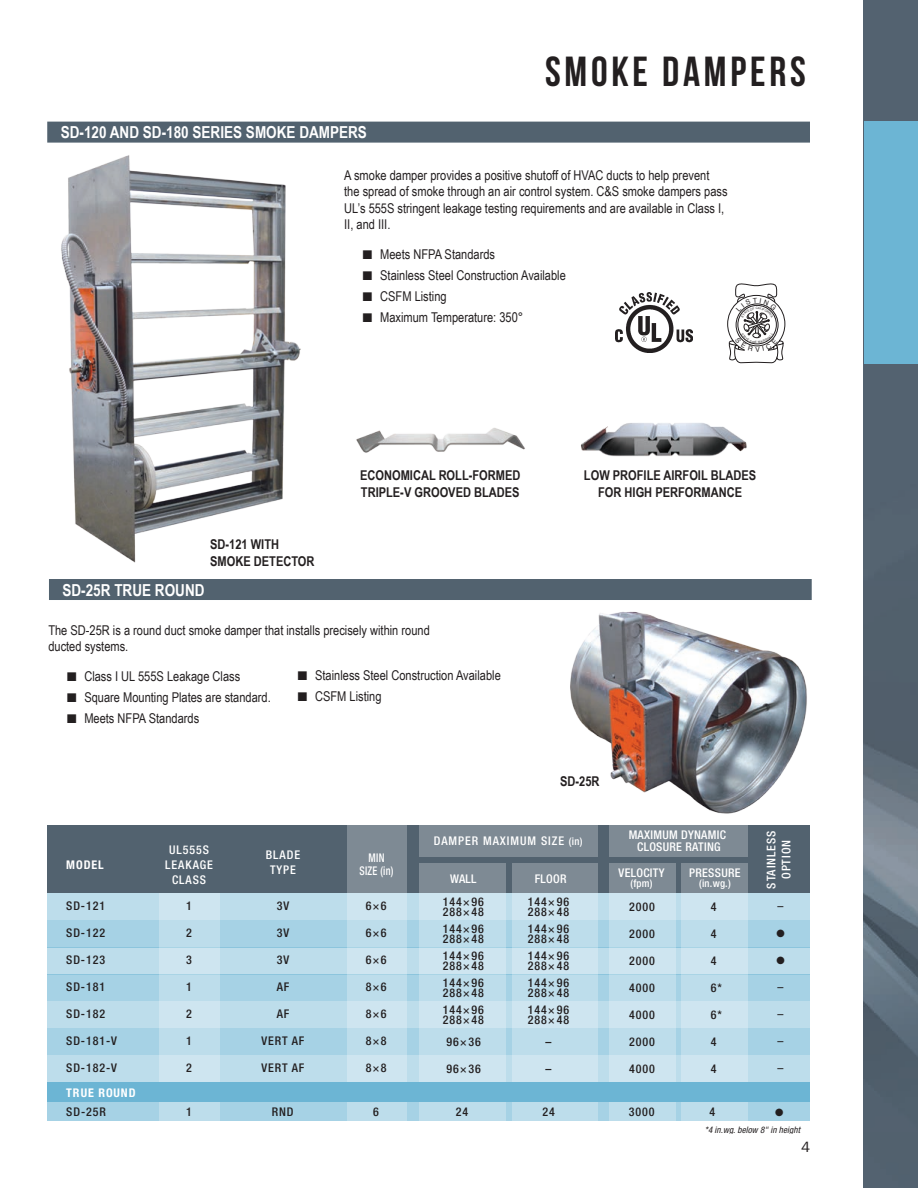
<style>
.page{position:relative;width:918px;height:1188px;background:#fff}
.page>*{position:absolute;margin:0;border:0;box-sizing:border-box;transform-origin:0 0}
.page_header{font:700 42px "Bebas Neue";letter-spacing:.09em;color:#231f20}
.product_header{font:700 16.5px "Arial Narrow";color:#fff}
.t1{font:15px "ITC Franklin Gothic Std";color:#231f20}
.Copy{font:13.5px/16.5px "Arial Narrow";color:#231f20}
.product-title{font:700 13.5px/16.5px "Arial Narrow";color:#231f20}
.Copy-2{font:700 13.5px "Arial Narrow";color:#231f20}
.t2{font:500 condensed 12px/10.5px "Helvetica Neue LT Std";letter-spacing:.075em;color:#231f20}
.t3{font:500 condensed 12px/15px "Helvetica Neue LT Std";letter-spacing:.08em;color:#fff;text-align:center}
.t4{font:500 condensed 12px/12px "Helvetica Neue LT Std";letter-spacing:.025em;color:#fff;text-align:center}
.t5{font:700 condensed 12px/19.5px "Helvetica Neue LT Std";letter-spacing:.075em;color:#fff}
.t6{font:500 condensed 12px/13.5px "Helvetica Neue LT Std";letter-spacing:.025em;color:#fff;text-align:center;scale:.85 1}
.t7{font:12px "Helvetica Neue LT Std";color:#231f20}
.t8{font:500 condensed 10.5px "Helvetica Neue LT Std";letter-spacing:.025em;color:#fff}
.t9{font:10.5px "Zapf Dingbats ITC";color:#231f20}
.t10{font:italic condensed 9px "Helvetica Neue LT Std";letter-spacing:.01em;color:#231f20}
.s1{font-weight:500;color:#231f20}
.s2{font-size:10.5px}
</style>
<div class="page">
<img style="left:864px;top:0;width:54px;height:1188px">
<div style="left:864px;top:122px;width:54px;height:242px;background:#6cb5d4"></div>
<div style="left:47px;top:122px;width:763px;height:21px;background:#52626f"></div>
<div style="left:49px;top:579px;width:763px;height:21px;background:#52626f"></div>
<div style="left:48px;top:826px;width:762px;height:67px;background:#52626f"></div>
<div style="left:48px;top:893px;width:762px;height:27px;background:#bdddeb"></div>
<div style="left:48px;top:920px;width:762px;height:27px;background:#a6d2e5"></div>
<div style="left:48px;top:947px;width:762px;height:27px;background:#bdddeb"></div>
<div style="left:48px;top:974px;width:762px;height:27px;background:#a6d2e5"></div>
<div style="left:48px;top:1001px;width:762px;height:27px;background:#bdddeb"></div>
<div style="left:48px;top:1055px;width:762px;height:27px;background:#bdddeb"></div>
<div style="left:48px;top:1028px;width:762px;height:27px;background:#a6d2e5"></div>
<div style="left:48px;top:1102px;width:762px;height:19px;background:#a6d2e5"></div>
<svg style="left:419px;top:863px;width:87px;height:258px;background:#bcd6e2"></svg>
<svg style="left:512px;top:863px;width:86px;height:258px;background:#bcd6e2"></svg>
<div style="left:159px;top:893px;width:61px;height:228px;background:linear-gradient(to right,#c6e1ee,#c6e1ee)"></div>
<div style="left:610px;top:826px;width:138px;height:31px;background:#7e8a94"></div>
<svg style="left:610px;top:863px;width:66px;height:258px;background:#bcd6e2"></svg>
<svg style="left:682px;top:863px;width:66px;height:258px;background:#bcd6e2"></svg>
<svg style="left:347px;top:826px;width:59px;height:295px;background:#b4cbd7"></svg>
<div style="left:419px;top:826px;width:179px;height:31px;background:#7e8a94"></div>
<div style="left:48px;top:1082px;width:762px;height:20px;background:#6cb5d4"></div>
<img style="left:356px;top:428px;width:169px;height:25px">
<img style="left:581px;top:423px;width:166px;height:34px">
<img style="left:615px;top:293px;width:77px;height:59px">
<img style="left:47px;top:142px;width:266px;height:421px">
<img style="left:570px;top:611px;width:237px;height:203px">
<svg style="left:727px;top:284px;width:58px;height:80px"></svg>
<p class="product_header" style="left:61px;top:120px;width:308px">SD-120 AND SD-180 SERIES SMOKE DAMPERS</p>
<p class="page_header" style="left:545px;top:48px;width:262px">SMOKE DAMPERS</p>
<p class="Copy" style="left:344px;top:166px;width:385px">A smoke damper provides a positive shutoff of HVAC ducts to help prevent the spread of smoke through an air control system. C&amp;S smoke dampers pass UL’s 555S stringent leakage testing requirements and are available in Class I, II, and III.</p>
<p class="Copy" style="left:380px;top:246px;width:116px">Meets NFPA Standards</p>
<p class="Copy" style="left:380px;top:267px;width:187px">Stainless Steel Construction Available</p>
<p class="Copy" style="left:380px;top:288px;width:68px">CSFM Listing</p>
<p class="Copy" style="left:380px;top:309px;width:145px">Maximum Temperature: 350°</p>
<p class="product-title" style="left:210px;top:535px;width:106px">SD-121 WITH<br>SMOKE DETECTOR</p>
<p class="product_header" style="left:62px;top:577px;width:144px">SD-25R TRUE ROUND</p>
<p class="Copy-2" style="left:360px;top:465px;width:162px">ECONOMICAL ROLL-FORMED</p>
<p class="Copy-2" style="left:361px;top:482px;width:160px">TRIPLE-V GROOVED BLADES</p>
<p class="Copy" style="left:48px;top:621px;width:383px">The SD-25R is a round duct smoke damper that installs precisely within round ducted systems.</p>
<p class="Copy" style="left:84px;top:667px;width:157px">Class I UL 555S Leakage Class</p>
<p class="Copy" style="left:84px;top:688px;width:188px">Square Mounting Plates are standard.</p>
<p class="Copy" style="left:84px;top:709px;width:116px">Meets NFPA Standards</p>
<p class="Copy" style="left:315px;top:667px;width:187px">Stainless Steel Construction Available</p>
<p class="Copy" style="left:315px;top:688px;width:68px">CSFM Listing</p>
<p class="product-title" style="left:584px;top:467px;width:174px">LOW PROFILE AIRFOIL BLADES</p>
<p class="product-title" style="left:598px;top:483px;width:145px">FOR HIGH PERFORMANCE</p>
<p class="t5" style="left:66px;top:855px;width:39px">MODEL</p>
<p class="t2" style="left:66px;top:901px;width:40px">SD-121</p>
<p class="t2" style="left:66px;top:928px;width:40px">SD-122</p>
<p class="t2" style="left:66px;top:955px;width:40px">SD-123</p>
<p class="t2" style="left:66px;top:982px;width:40px">SD-181</p>
<p class="t2" style="left:66px;top:1009px;width:40px">SD-182</p>
<p class="t2" style="left:66px;top:1036px;width:52px">SD-181-V</p>
<p class="t2" style="left:66px;top:1063px;width:52px">SD-182-V</p>
<p class="t5" style="left:66px;top:1083px;width:71px">TRUE ROUND<br><span class="s1">SD-25R</span></p>
<p class="t3" style="left:165px;top:842px;width:49px">UL555S<br>LEAKAGE<br>CLASS</p>
<p class="t2" style="left:186px;top:901px;width:7px">1</p>
<p class="t2" style="left:186px;top:928px;width:7px">2</p>
<p class="t2" style="left:186px;top:955px;width:7px">3</p>
<p class="t2" style="left:186px;top:982px;width:7px">1</p>
<p class="t2" style="left:186px;top:1009px;width:7px">2</p>
<p class="t2" style="left:186px;top:1036px;width:7px">1</p>
<p class="t2" style="left:186px;top:1063px;width:7px">2</p>
<p class="t3" style="left:266px;top:847px;width:36px">BLADE<br>TYPE</p>
<p class="t2" style="left:277px;top:901px;width:14px">3V</p>
<p class="t2" style="left:277px;top:928px;width:14px">3V</p>
<p class="t2" style="left:277px;top:955px;width:14px">3V</p>
<p class="t2" style="left:277px;top:982px;width:14px">AF</p>
<p class="t2" style="left:277px;top:1009px;width:14px">AF</p>
<p class="t2" style="left:262px;top:1036px;width:44px">VERT AF</p>
<p class="t2" style="left:262px;top:1063px;width:44px">VERT AF</p>
<p class="t6" style="left:359px;top:851px;width:42px">MIN<br>SIZE (in)</p>
<p class="t2" style="left:366px;top:901px;width:23px">6×6</p>
<p class="t2" style="left:366px;top:928px;width:23px">6×6</p>
<p class="t2" style="left:366px;top:955px;width:23px">6×6</p>
<p class="t2" style="left:366px;top:982px;width:23px">8×6</p>
<p class="t2" style="left:366px;top:1009px;width:23px">8×6</p>
<p class="t2" style="left:366px;top:1036px;width:23px">8×8</p>
<p class="t2" style="left:366px;top:1063px;width:23px">8×8</p>
<p class="product-title" style="left:560px;top:772px;width:41px">SD-25R</p>
<p class="t3" style="left:434px;top:833px;width:150px">DAMPER MAXIMUM SIZE <span class="s2">(in)</span></p>
<p class="t4" style="left:450px;top:872px;width:28px">WALL</p>
<p class="t4" style="left:535px;top:872px;width:33px">FLOOR</p>
<p class="t2" style="left:443px;top:896px;width:43px">144×96<br>288×48</p>
<p class="t2" style="left:443px;top:923px;width:43px">144×96<br>288×48</p>
<p class="t2" style="left:443px;top:950px;width:43px">144×96<br>288×48</p>
<p class="t2" style="left:443px;top:977px;width:43px">144×96<br>288×48</p>
<p class="t2" style="left:443px;top:1004px;width:43px">144×96<br>288×48</p>
<p class="t2" style="left:446px;top:1036px;width:36px">96×36</p>
<p class="t2" style="left:446px;top:1063px;width:36px">96×36</p>
<p class="t2" style="left:528px;top:896px;width:43px">144×96<br>288×48</p>
<p class="t2" style="left:528px;top:923px;width:43px">144×96<br>288×48</p>
<p class="t2" style="left:528px;top:950px;width:43px">144×96<br>288×48</p>
<p class="t2" style="left:528px;top:977px;width:43px">144×96<br>288×48</p>
<p class="t2" style="left:528px;top:1004px;width:43px">144×96<br>288×48</p>
<p class="t2" style="left:546px;top:1036px;width:7px">–</p>
<p class="t2" style="left:546px;top:1063px;width:7px">–</p>
<p class="t4" style="left:629px;top:829px;width:99px">MAXIMUM DYNAMIC<br>CLOSURE RATING</p>
<p class="t4" style="left:619px;top:866px;width:47px">VELOCITY</p>
<p class="t8" style="left:630px;top:877px;width:24px">(fpm)</p>
<p class="t2" style="left:629px;top:901px;width:27px">2000</p>
<p class="t2" style="left:629px;top:928px;width:27px">2000</p>
<p class="t2" style="left:629px;top:955px;width:27px">2000</p>
<p class="t2" style="left:629px;top:982px;width:27px">4000</p>
<p class="t2" style="left:629px;top:1009px;width:27px">4000</p>
<p class="t2" style="left:629px;top:1036px;width:27px">2000</p>
<p class="t2" style="left:629px;top:1063px;width:27px">4000</p>
<p class="t4" style="left:689px;top:866px;width:53px">PRESSURE</p>
<p class="t8" style="left:699px;top:877px;width:33px">(in.wg.)</p>
<p class="t2" style="left:711px;top:901px;width:7px">4</p>
<p class="t2" style="left:711px;top:928px;width:7px">4</p>
<p class="t2" style="left:711px;top:955px;width:7px">4</p>
<p class="t2" style="left:711px;top:982px;width:13px">6*</p>
<p class="t2" style="left:711px;top:1009px;width:13px">6*</p>
<p class="t2" style="left:711px;top:1036px;width:7px">4</p>
<p class="t2" style="left:711px;top:1063px;width:7px">4</p>
<p class="t2" style="left:186px;top:1106px;width:7px">1</p>
<p class="t2" style="left:272px;top:1106px;width:23px">RND</p>
<p class="t2" style="left:373px;top:1106px;width:7px">6</p>
<p class="t2" style="left:456px;top:1106px;width:14px">24</p>
<p class="t2" style="left:542px;top:1106px;width:14px">24</p>
<p class="t2" style="left:629px;top:1106px;width:27px">3000</p>
<p class="t2" style="left:709px;top:1106px;width:7px">4</p>
<p class="t3" style="left:764px;top:889px;width:60px;rotate:-90deg">STAINLESS<br>OPTION</p>
<p class="t7" style="left:778px;top:898px;width:7px">–</p>
<p class="t9" style="left:776px;top:928px;width:10px">●</p>
<p class="t9" style="left:776px;top:955px;width:10px">●</p>
<p class="t7" style="left:778px;top:979px;width:7px">–</p>
<p class="t7" style="left:778px;top:1006px;width:7px">–</p>
<p class="t7" style="left:778px;top:1033px;width:7px">–</p>
<p class="t7" style="left:778px;top:1060px;width:7px">–</p>
<p class="t9" style="left:775px;top:1107px;width:10px">●</p>
<p class="t10" style="left:705px;top:1125px;width:97px">*4 in.wg. below 8" in height</p>
<p class="t1" style="left:801px;top:1138px;width:10px">4</p>
</div>
